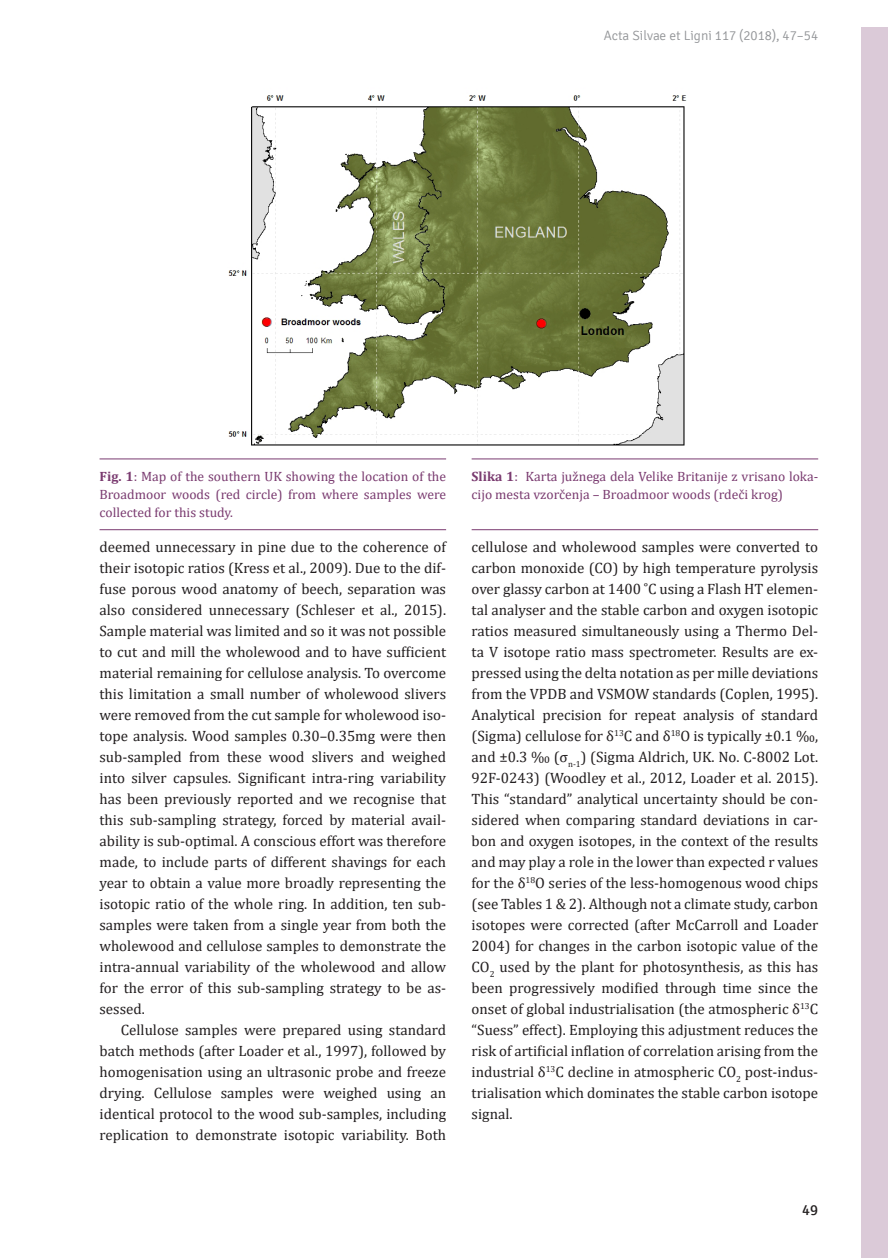
<style>
.page{position:relative;width:888px;height:1258px;background:#fff}
.page>*{position:absolute;margin:0;border:0;box-sizing:border-box;transform-origin:0 0}
._20Tekst_e{font:15px/21px "Cambria";color:#231f20;text-align:justify}
.t1{font:15px "Signika";color:#231f20}
._30Slika{font:13.5px/18px "Cambria";color:#7a3b70;text-align:justify}
._30Slika_e{font:13.5px/18px "Cambria";color:#7a3b70}
.t2{font:300 13.5px "Signika";color:#939598}
.s1{font-weight:700}
</style>
<div class="page">
<div style="left:861px;top:27px;width:27px;height:1231px;background:#dbcad8"></div>
<hr style="left:100px;top:458px;width:346px;height:1px;background:#7a3b70">
<hr style="left:100px;top:529px;width:346px;height:1px;background:#7a3b70">
<hr style="left:472px;top:458px;width:346px;height:1px;background:#7a3b70">
<hr style="left:472px;top:529px;width:346px;height:1px;background:#7a3b70">
<img style="left:228px;top:95px;width:459px;height:351px">
<p class="t2" style="left:604px;top:28px;width:216px">Acta Silvae et Ligni 117 (2018), 47–54</p>
<p class="_30Slika" style="left:100px;top:467px;width:348px"><span class="s1">Fig. 1</span>: Map of the southern UK showing the location of the Broadmoor woods (red circle) from where samples were collected for this study.</p>
<p class="_30Slika_e" style="left:472px;top:467px;width:348px"><span class="s1">Slika 1</span>: Karta južnega dela Velike Britanije z vrisano loka&shy;cijo mesta vzorčenja – Broadmoor woods (rdeči krog)</p>
<p class="_20Tekst_e" style="left:100px;top:536px;width:348px">deemed unnecessary in pine due to the coherence of their isotopic ratios (Kress et al., 2009). Due to the dif&shy;fuse porous wood anatomy of beech, separation was also considered unnecessary (Schleser et al., 2015).<br>Sample material was limited and so it was not possible to cut and mill the wholewood and to have sufficient material remaining for cellulose analysis. To overcome this limitation a small number of wholewood slivers were removed from the cut sample for wholewood iso&shy;tope analysis. Wood samples 0.30–0.35mg were then sub-sampled from these wood slivers and weighed into silver capsules. Significant intra-ring variability has been previously reported and we recognise that this sub-sampling strategy, forced by material avail&shy;ability is sub-optimal. A conscious effort was therefore made, to include parts of different shavings for each year to obtain a value more broadly representing the isotopic ratio of the whole ring. In addition, ten sub&shy;samples were taken from a single year from both the wholewood and cellulose samples to demonstrate the intra-annual variability of the wholewood and allow for the error of this sub-sampling strategy to be as&shy;sessed.</p>
<p class="_20Tekst_e" style="left:100px;top:1019px;width:348px;text-indent:21px">Cellulose samples were prepared using standard batch methods (after Loader et al., 1997), followed by homogenisation using an ultrasonic probe and freeze drying. Cellulose samples were weighed using an identical protocol to the wood sub-samples, including replication to demonstrate isotopic variability. Both</p>
<p class="_20Tekst_e" style="left:472px;top:536px;width:348px">cellulose and wholewood samples were converted to carbon monoxide (CO) by high temperature pyrolysis over glassy carbon at 1400 ˚C using a Flash HT elemen&shy;tal analyser and the stable carbon and oxygen isotopic ratios measured simultaneously using a Thermo Del&shy;ta V isotope ratio mass spectrometer. Results are ex&shy;pressed using the delta notation as per mille deviations from the VPDB and VSMOW standards (Coplen, 1995).<br>Analytical precision for repeat analysis of standard (Sigma) cellulose for δ<sup>13</sup>C and δ<sup>18</sup>O is typically ±0.1 ‰, and ±0.3 ‰ (σ<sub>n-1</sub>) (Sigma Aldrich, UK. No. C-8002 Lot.<br>92F-0243) (Woodley et al., 2012, Loader et al. 2015).<br>This “standard” analytical uncertainty should be con&shy;sidered when comparing standard deviations in car&shy;bon and oxygen isotopes, in the context of the results and may play a role in the lower than expected r values for the δ<sup>18</sup>O series of the less-homogenous wood chips (see Tables 1 &amp; 2). Although not a climate study, carbon isotopes were corrected (after McCarroll and Loader 2004) for changes in the carbon isotopic value of the CO<sub>2</sub> used by the plant for photosynthesis, as this has been progressively modified through time since the onset of global industrialisation (the atmospheric δ<sup>13</sup>C “Suess” effect). Employing this adjustment reduces the risk of artificial inflation of correlation arising from the industrial δ<sup>13</sup>C decline in atmospheric CO<sub>2</sub> post-indus&shy;trialisation which dominates the stable carbon isotope signal.</p>
<p class="t1" style="left:802px;top:1201px;width:17px">49</p>
</div>
